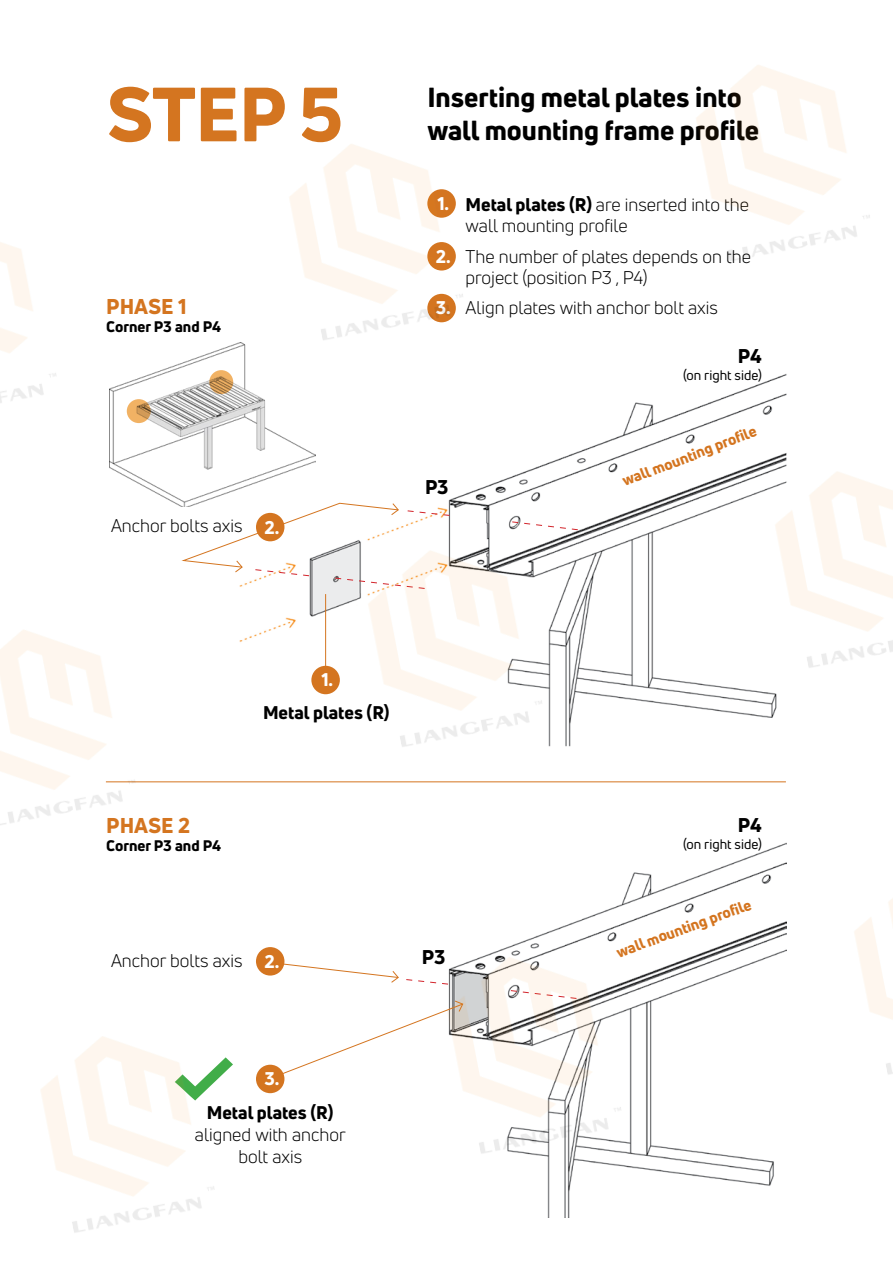
<style>
.page{position:relative;width:893px;height:1263px;background:#fff}
.page>*{position:absolute;margin:0;border:0;box-sizing:border-box;transform-origin:0 0}
.t1{font:800 75px "Uni Neue";color:#d47520}
.t2{font:800 27px/32.4px "Uni Neue";color:#000}
.t3{font:800 21px "Uni Neue";color:#d47520}
.t4{font:800 19.5px "Uni Neue";letter-spacing:-.01em;color:#000}
.t5{font:18px/21.6px "Uni Neue";color:#000}
.t6{font:800 18px "Uni Neue";color:#000}
.t7{font:800 18px "Uni Neue";color:#fff}
.t8{font:800 15px "Uni Neue";color:#d47520}
.t9{font:800 15px "Uni Neue";color:#000}
.t10{font:13.5px "Uni Neue";color:#000}
.s1{font-weight:800}
.s2{font-weight:800;color:#fff}
</style>
<div class="page">
<img style="left:160px;top:416px;width:130px;height:91px">
<svg style="left:181px;top:503px;width:42px;height:4px"></svg>
<hr style="left:106px;top:781px;width:680px;height:1px;background:#d47520">
<img style="left:41px;top:947px;width:261px;height:286px">
<img style="left:302px;top:871px;width:447px;height:347px">
<img style="left:709px;top:781px;width:184px;height:369px">
<img style="left:0;top:545px;width:223px;height:280px">
<img style="left:223px;top:441px;width:447px;height:342px">
<img style="left:630px;top:374px;width:263px;height:369px">
<img style="left:0;top:242px;width:184px;height:253px">
<img style="left:144px;top:144px;width:319px;height:272px">
<h1 class="t1" style="left:106px;top:64px;width:238px">STEP 5</h1>
<h2 class="t2" style="left:427px;top:81px;width:333px">Inserting metal plates into wall mounting frame profile</h2>
<p class="t3" style="left:106px;top:292px;width:82px">PHASE 1</p>
<p class="t9" style="left:106px;top:316px;width:116px">Corner P3 and P4</p>
<p class="t5" style="left:111px;top:515px;width:133px">Anchor bolts axis</p>
<p class="t7" style="left:264px;top:515px;width:16px">2.</p>
<p class="t7" style="left:437px;top:191px;width:13px">1.</p>
<p class="t7" style="left:436px;top:244px;width:16px">2.</p>
<p class="t7" style="left:436px;top:296px;width:16px">3.</p>
<p class="t5" style="left:466px;top:193px;width:285px"><span class="s1">Metal plates (R)</span> are inserted into the wall mounting profile</p>
<p class="t5" style="left:466px;top:245px;width:287px">The number of plates depends on the project (position P3 , P4)</p>
<p class="t5" style="left:466px;top:297px;width:254px">Align plates with anchor bolt axis</p>
<p class="t4" style="left:738px;top:343px;width:25px">P4</p>
<p class="t10" style="left:683px;top:366px;width:80px">(on right side)</p>
<p class="t4" style="left:425px;top:473px;width:25px">P3</p>
<p class="t8" style="left:619px;top:472px;width:144px;rotate:-21deg">wall mounting profile</p>
<p class="t3" style="left:106px;top:811px;width:85px">PHASE 2</p>
<p class="t9" style="left:106px;top:835px;width:116px">Corner P3 and P4</p>
<p class="t7" style="left:321px;top:668px;width:13px">1.</p>
<p class="t6" style="left:263px;top:700px;width:128px">Metal plates (R)</p>
<p class="t5" style="left:111px;top:949px;width:170px">Anchor bolts axis <span class="s2">2.</span></p>
<p class="t4" style="left:422px;top:944px;width:25px">P3</p>
<p class="t7" style="left:264px;top:1067px;width:16px">3.</p>
<p class="t6" style="left:207px;top:1101px;width:128px">Metal plates (R)</p>
<p class="t5" style="left:195px;top:1123px;width:152px;text-align:center">aligned with anchor bolt axis</p>
<p class="t4" style="left:738px;top:812px;width:25px">P4</p>
<p class="t10" style="left:683px;top:835px;width:80px">(on right side)</p>
<p class="t8" style="left:613px;top:943px;width:144px;rotate:-20deg">wall mounting profile</p>
</div>
